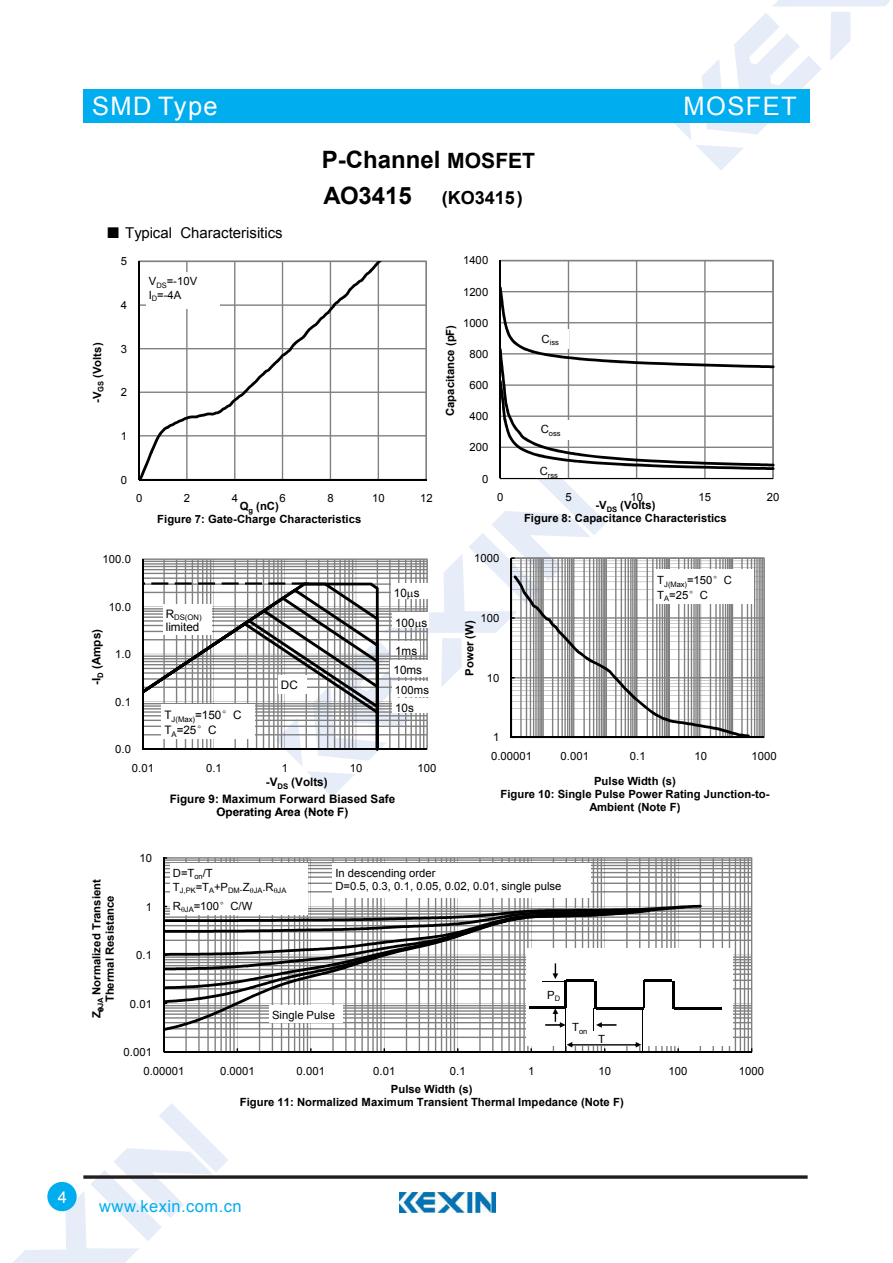
<style>
.page{position:relative;width:893px;height:1263px;background:#fff}
.page>*{position:absolute;margin:0;border:0;box-sizing:border-box;transform-origin:0 0}
.t1{font:25.5px "Arial";letter-spacing:.055em;color:#fff}
.t2{font:700 24px "Arial";color:#000}
.t3{font:700 18px "Arial";letter-spacing:.005em;color:#000}
.t4{font:16.5px "Arial";letter-spacing:.025em;color:#00adef}
.t5{font:16.5px "Arial";color:#fff}
.t6{font:15px "Arial";color:#000}
.t7{font:700 11.7px/16.5px "Arial";color:#000}
.t8{font:11.7px/15.3px "Arial";color:#000}
.t9{font:700 11.25px/13px "Arial";letter-spacing:.005em;color:#000;text-align:center}
.t10{font:11.25px/13px "Arial";letter-spacing:.005em;color:#000}
.t11{font:9px "Arial";color:#231815}
.t12{font:7.65px "Arial";color:#000}
.t13{font:7.5px "Arial";color:#000}
.s1{font-family:"Sim Sun"}
.s2{font-size:21px}
.s3{font-size:24px}
.s4{font-family:"TT64 E9 BFA0 t CID Win Char Set FFFF H"}
</style>
<div class="page">
<svg style="left:674px;top:0;width:216px;height:170px"></svg>
<svg style="left:13px;top:1103px;width:215px;height:160px"></svg>
<div style="left:83px;top:89px;width:726px;height:34px;background:#00adef"></div>
<svg style="left:83px;top:1175px;width:725px;height:4px;background:#433f40"></svg>
<div style="left:47px;top:1182px;width:30px;height:29px;background:#00adef;border-radius:50%"></div>
<img style="left:400px;top:1193px;width:95px;height:20px">
<hr style="left:138px;top:261px;width:2px;height:218px;background:#000">
<svg style="left:139px;top:261px;width:288px;height:220px"></svg>
<svg style="left:501px;top:260px;width:273px;height:26px"></svg>
<hr style="left:499px;top:260px;width:2px;height:218px;background:#000">
<div style="left:146px;top:272px;width:73px;height:37px;background:#fff"></div>
<hr style="left:142px;top:559px;width:1px;height:190px;background:#000">
<svg style="left:163px;top:857px;width:589px;height:196px"></svg>
<hr style="left:163px;top:858px;width:2px;height:194px;background:#000">
<hr style="left:164px;top:1051px;width:587px;height:2px;background:#000">
<div style="left:170px;top:863px;width:138px;height:37px;background:#fff"></div>
<div style="left:332px;top:863px;width:259px;height:35px;background:#fff"></div>
<div style="left:170px;top:895px;width:138px;height:19px;background:#fff"></div>
<div style="left:526px;top:949px;width:207px;height:97px;background:#fff"></div>
<hr style="left:674px;top:1007px;width:48px;height:2px;background:#000">
<svg style="left:143px;top:286px;width:631px;height:511px"></svg>
<svg style="left:163px;top:905px;width:539px;height:148px"></svg>
<h1 class="t1" style="left:92px;top:89px;width:127px">SMD Type</h1>
<h3 class="t6" style="left:106px;top:223px;width:178px"><span class="s1">■</span> Typical Characterisitics</h3>
<p class="t9" style="left:91px;top:403px;width:62px;rotate:-90deg">-V<sub>GS</sub> (Volts)</p>
<p class="t10" style="left:121px;top:255px;width:8px">5</p>
<p class="t10" style="left:121px;top:299px;width:8px">4</p>
<p class="t10" style="left:121px;top:342px;width:8px">3</p>
<p class="t10" style="left:121px;top:386px;width:8px">2</p>
<p class="t10" style="left:121px;top:430px;width:8px">1</p>
<p class="t10" style="left:121px;top:473px;width:8px">0</p>
<p class="t10" style="left:149px;top:275px;width:50px">V<sub>DS</sub>=-10V<br>I<sub>D</sub>=-4A</p>
<h2 class="t2" style="left:322px;top:144px;width:215px">P-Channel <span class="s2">MOSFET</span></h2>
<h3 class="t3" style="left:323px;top:186px;width:201px"><span class="s3">AO3415</span> (KO3415)</h3>
<p class="t10" style="left:463px;top:254px;width:27px">1400</p>
<p class="t10" style="left:463px;top:285px;width:27px">1200</p>
<p class="t10" style="left:463px;top:316px;width:27px">1000</p>
<p class="t9" style="left:444px;top:416px;width:93px;rotate:-90deg">Capacitance (pF)</p>
<p class="t10" style="left:469px;top:348px;width:20px">800</p>
<p class="t10" style="left:469px;top:379px;width:20px">600</p>
<p class="t10" style="left:469px;top:410px;width:20px">400</p>
<p class="t10" style="left:469px;top:441px;width:20px">200</p>
<p class="t10" style="left:482px;top:472px;width:8px">0</p>
<p class="t13" style="left:542px;top:338px;width:19px"><sup>C</sup>iss</p>
<p class="t13" style="left:541px;top:428px;width:21px"><sup>C</sup>oss</p>
<p class="t13" style="left:540px;top:470px;width:20px"><sup>C</sup>rss</p>
<h1 class="t1" style="left:684px;top:89px;width:115px">MOSFET</h1>
<p class="t10" style="left:136px;top:492px;width:8px">0</p>
<p class="t10" style="left:184px;top:492px;width:8px">2</p>
<p class="t10" style="left:232px;top:492px;width:8px">4</p>
<p class="t10" style="left:280px;top:492px;width:8px">6</p>
<p class="t10" style="left:327px;top:492px;width:8px">8</p>
<p class="t10" style="left:372px;top:492px;width:14px">10</p>
<p class="t10" style="left:420px;top:492px;width:14px">12</p>
<p class="t9" style="left:157px;top:500px;width:206px">Q<sub>g</sub> (nC)<br>Figure 7: Gate-Charge Characteristics</p>
<p class="t10" style="left:103px;top:553px;width:30px">100.0</p>
<p class="t10" style="left:109px;top:600px;width:24px">10.0</p>
<p class="t7" style="left:88px;top:685px;width:57px;rotate:-90deg">-I<sub>D</sub> (Amps)</p>
<p class="t10" style="left:115px;top:648px;width:17px">1.0</p>
<p class="t10" style="left:115px;top:695px;width:17px">0.1</p>
<p class="t10" style="left:115px;top:743px;width:17px">0.0</p>
<p class="t12" style="left:166px;top:613px;width:37px"><sup>R</sup>DS(ON)</p>
<p class="t8" style="left:166px;top:620px;width:35px">limited</p>
<p class="t8" style="left:164px;top:708px;width:79px">T<sub>J(Max)</sub>=150<span class="s4">°</span>C<br>T<sub>A</sub>=25<span class="s4">°</span>C</p>
<p class="t8" style="left:281px;top:677px;width:18px">DC</p>
<p class="t8" style="left:394px;top:586px;width:27px">10 s</p>
<p class="t8" style="left:395px;top:615px;width:34px">100 s</p>
<p class="t8" style="left:393px;top:662px;width:30px">10ms</p>
<p class="t10" style="left:395px;top:684px;width:36px">100ms</p>
<p class="t8" style="left:395px;top:644px;width:24px">1ms</p>
<p class="t8" style="left:395px;top:700px;width:20px">10s</p>
<p class="t10" style="left:132px;top:761px;width:24px">0.01</p>
<p class="t10" style="left:206px;top:761px;width:17px">0.1</p>
<p class="t10" style="left:282px;top:761px;width:8px">1</p>
<p class="t10" style="left:350px;top:761px;width:14px">10</p>
<p class="t10" style="left:418px;top:761px;width:20px">100</p>
<p class="t7" style="left:170px;top:774px;width:227px;text-indent:96px">-V<sub>DS</sub> (Volts)<br>Figure 9: Maximum Forward Biased Safe</p>
<p class="t11" style="left:371px;top:787px;width:4px">.</p>
<p class="t10" style="left:139px;top:852px;width:14px">10</p>
<p class="t7" style="left:216px;top:804px;width:133px">Operating Area (Note F)</p>
<p class="t10" style="left:497px;top:491px;width:8px">0</p>
<p class="t10" style="left:565px;top:491px;width:8px">5</p>
<p class="t10" style="left:630px;top:491px;width:14px">10</p>
<p class="t10" style="left:699px;top:491px;width:14px">15</p>
<p class="t10" style="left:767px;top:491px;width:14px">20</p>
<p class="t9" style="left:524px;top:499px;width:204px">-V<sub>DS</sub> (Volts)<br>Figure 8: Capacitance Characteristics</p>
<p class="t10" style="left:474px;top:552px;width:27px">1000</p>
<p class="t10" style="left:481px;top:612px;width:20px">100</p>
<p class="t9" style="left:463px;top:676px;width:57px;rotate:-90deg">Power (W)</p>
<p class="t10" style="left:487px;top:671px;width:14px">10</p>
<p class="t10" style="left:493px;top:731px;width:8px">1</p>
<p class="t10" style="left:657px;top:573px;width:76px;line-height:14.7px">T<sub>J(Max)</sub>=150<span class="s4">°</span>C<br>T<sub>A</sub>=25<span class="s4">°</span>C</p>
<p class="t10" style="left:491px;top:750px;width:43px">0.00001</p>
<p class="t10" style="left:561px;top:750px;width:30px">0.001</p>
<p class="t10" style="left:630px;top:750px;width:17px">0.1</p>
<p class="t10" style="left:695px;top:750px;width:14px">10</p>
<p class="t10" style="left:751px;top:750px;width:27px">1000</p>
<p class="t9" style="left:500px;top:774px;width:270px">Pulse Width (s)<br>Figure 10: Single Pulse Power Rating Junction-to-</p>
<p class="t9" style="left:589px;top:801px;width:93px">Ambient (Note F)</p>
<p class="t9" style="left:91px;top:1018px;width:140px;rotate:-90deg">Z <sub>JA</sub> Normalized Transient<br>Thermal Resistance</p>
<p class="t10" style="left:146px;top:900px;width:8px">1</p>
<p class="t10" style="left:136px;top:949px;width:17px">0.1</p>
<p class="t10" style="left:130px;top:997px;width:24px">0.01</p>
<p class="t10" style="left:124px;top:1045px;width:30px">0.001</p>
<p class="t10" style="left:173px;top:866px;width:41px">D=T<sub>on</sub>/T</p>
<p class="t13" style="left:173px;top:886px;width:115px"><sup>T</sup>J,PK<sup>=T</sup>A<sup>+P</sup>DM<sup>.Z</sup> JA<sup>.R</sup> JA</p>
<p class="t10" style="left:173px;top:899px;width:81px">R <sub>JA</sub>=100<span class="s4">°</span>C/W</p>
<p class="t10" style="left:335px;top:866px;width:228px">In descending order<br>D=0.5, 0.3, 0.1, 0.05, 0.02, 0.01, single pulse</p>
<p class="t10" style="left:272px;top:1008px;width:64px">Single Pulse</p>
<p class="t10" style="left:547px;top:988px;width:14px">P<sub>D</sub></p>
<p class="t13" style="left:572px;top:1026px;width:17px"><sup>T</sup>on</p>
<p class="t10" style="left:598px;top:1032px;width:8px">T</p>
<p class="t10" style="left:143px;top:1064px;width:43px">0.00001</p>
<p class="t10" style="left:220px;top:1064px;width:36px">0.0001</p>
<p class="t10" style="left:297px;top:1064px;width:30px">0.001</p>
<p class="t10" style="left:373px;top:1064px;width:24px">0.01</p>
<p class="t10" style="left:450px;top:1064px;width:17px">0.1</p>
<p class="t10" style="left:528px;top:1064px;width:8px">1</p>
<p class="t10" style="left:598px;top:1064px;width:14px">10</p>
<p class="t10" style="left:669px;top:1064px;width:20px">100</p>
<p class="t10" style="left:739px;top:1064px;width:27px">1000</p>
<p class="t9" style="left:240px;top:1083px;width:385px">Pulse Width (s)<br>Figure 11: Normalized Maximum Transient Thermal Impedance (Note F)</p>
<h3 class="t5" style="left:58px;top:1186px;width:11px">4</h3>
<h3 class="t4" style="left:99px;top:1196px;width:144px">www.kexin.com.cn</h3>
</div>
